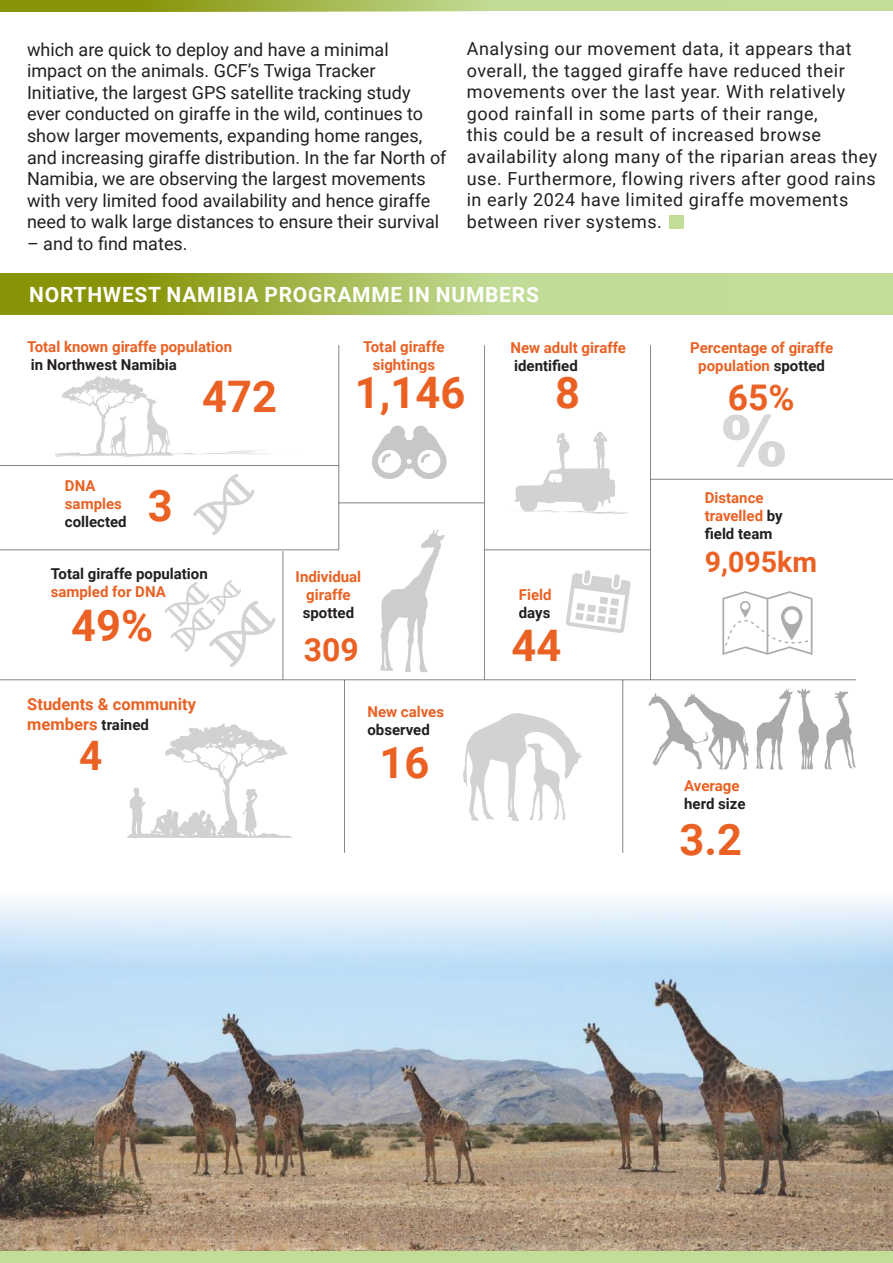
<style>
.page{position:relative;width:893px;height:1263px;background:#fff}
.page>*{position:absolute;margin:0;border:0;box-sizing:border-box;transform-origin:0 0}
.t1{font:700 43.5px "Roboto";color:#ea6123}
.t2{font:700 40.65px "Roboto";color:#ea6123}
.t3{font:700 35.4px "Roboto";color:#ea6123}
.t4{font:700 31.8px "Roboto";color:#ea6123}
.t5{font:700 28.5px "Roboto";color:#ea6123}
.t6{font:700 21px "Roboto";letter-spacing:.035em;color:#fff}
.t7{font:18px/21.6px "Roboto";color:#231f20}
.t8{font:18px/21.6px "Roboto";letter-spacing:.03em;color:#231f20}
.t9{font:700 16.5px/19.8px "Roboto";color:#ea6123}
.t10{font:700 15px/18px "Roboto";color:#ea6123;text-align:center}
.t11{font:700 15px "Roboto";color:#231f20}
.s1{color:#231f20}
.s2{font-size:15px;color:#231f20}
</style>
<div class="page">
<div style="left:0;top:273px;width:893px;height:42px;background:#c2dd98"></div>
<img style="left:0;top:900px;width:893px;height:351px">
<svg style="left:127px;top:723px;width:166px;height:115px"></svg>
<div style="left:0;top:0;width:893px;height:11px;background:#c2dd98"></div>
<div style="left:0;top:1251px;width:893px;height:12px;background:#c2dd98"></div>
<svg style="left:55px;top:375px;width:208px;height:82px"></svg>
<svg style="left:514px;top:431px;width:114px;height:83px"></svg>
<svg style="left:463px;top:713px;width:119px;height:108px"></svg>
<svg style="left:380px;top:529px;width:65px;height:143px"></svg>
<svg style="left:722px;top:591px;width:90px;height:64px"></svg>
<svg style="left:372px;top:425px;width:74px;height:54px"></svg>
<hr style="left:0;top:465px;width:339px;height:1px;background:#231f20">
<hr style="left:339px;top:503px;width:145px;height:1px;background:#231f20">
<hr style="left:283px;top:551px;width:1px;height:129px;background:#231f20">
<hr style="left:484px;top:345px;width:1px;height:335px;background:#231f20">
<hr style="left:339px;top:345px;width:1px;height:205px;background:#231f20">
<hr style="left:650px;top:345px;width:1px;height:335px;background:#231f20">
<hr style="left:344px;top:680px;width:1px;height:173px;background:#231f20">
<hr style="left:622px;top:680px;width:1px;height:173px;background:#231f20">
<hr style="left:0;top:550px;width:339px;height:1px;background:#231f20">
<hr style="left:485px;top:550px;width:165px;height:1px;background:#231f20">
<hr style="left:651px;top:479px;width:242px;height:1px;background:#231f20">
<hr style="left:0;top:679px;width:856px;height:1px;background:#231f20">
<div style="left:669px;top:216px;width:15px;height:13px;background:#c2dd98"></div>
<svg style="left:756px;top:688px;width:100px;height:81px"></svg>
<svg style="left:649px;top:693px;width:100px;height:76px"></svg>
<svg style="left:723px;top:415px;width:62px;height:52px"></svg>
<svg style="left:566px;top:570px;width:64px;height:63px"></svg>
<svg style="left:0;top:0;width:473px;height:11px;background:#9aab36"></svg>
<svg style="left:0;top:273px;width:473px;height:42px;background:#9aab36"></svg>
<svg style="left:193px;top:474px;width:61px;height:61px"></svg>
<svg style="left:164px;top:580px;width:111px;height:87px"></svg>
<p class="t7" style="left:27px;top:40px;width:421px">which are quick to deploy and have a minimal impact on the animals. GCF’s Twiga Tracker Initiative, the largest GPS satellite tracking study ever conducted on giraffe in the wild, continues to show larger movements, expanding home ranges, and increasing giraffe distribution. In the far North of Namibia, we are observing the largest movements with very limited food availability and hence giraffe need to walk large distances to ensure their survival</p>
<p class="t7" style="left:27px;top:232px;width:162px">– and to find mates.</p>
<p class="t8" style="left:467px;top:39px;width:412px">Analysing our movement data, it appears that overall, the tagged giraffe have reduced their movements over the last year. With relatively good rainfall in some parts of their range,<br>this could be a result of increased browse availability along many of the riparian areas they use. Furthermore, flowing rivers after good rains in early 2024 have limited giraffe movements between river systems.</p>
<p class="t6" style="left:29px;top:286px;width:511px">NORTHWEST NAMIBIA PROGRAMME IN NUMBERS</p>
<p class="t10" style="left:27px;top:339px;width:207px">Total known giraffe population</p>
<p class="t11" style="left:31px;top:358px;width:148px">in Northwest Namibia</p>
<p class="t10" style="left:363px;top:339px;width:83px">Total giraffe sightings</p>
<p class="t10" style="left:510px;top:340px;width:117px">New adult giraffe</p>
<p class="t11" style="left:514px;top:356px;width:65px">identified</p>
<p class="t10" style="left:690px;top:340px;width:144px">Percentage of giraffe population <span class="s1">spotted</span></p>
<h1 class="t1" style="left:202px;top:379px;width:76px">472</h1>
<h1 class="t1" style="left:555px;top:375px;width:26px">8</h1>
<h1 class="t1" style="left:355px;top:375px;width:112px">1,146</h1>
<h3 class="t3" style="left:728px;top:383px;width:68px">65%</h3>
<p class="t10" style="left:65px;top:478px;width:58px;text-align:left">DNA samples</p>
<p class="t11" style="left:65px;top:515px;width:63px">collected</p>
<h1 class="t1" style="left:148px;top:488px;width:26px">3</h1>
<p class="t11" style="left:51px;top:567px;width:159px">Total giraffe population</p>
<p class="t10" style="left:51px;top:583px;width:117px">sampled for DNA</p>
<h1 class="t1" style="left:71px;top:608px;width:84px">49%</h1>
<p class="t9" style="left:27px;top:696px;width:170px">Students &amp; community members <span class="s2">trained</span></p>
<h2 class="t2" style="left:79px;top:739px;width:25px">4</h2>
<p class="t10" style="left:296px;top:569px;width:67px">Individual giraffe</p>
<p class="t11" style="left:303px;top:607px;width:53px">spotted</p>
<h3 class="t4" style="left:304px;top:637px;width:56px">309</h3>
<p class="t10" style="left:367px;top:704px;width:78px">New calves</p>
<p class="t11" style="left:367px;top:723px;width:64px">observed</p>
<h1 class="t1" style="left:380px;top:745px;width:51px">16</h1>
<p class="t10" style="left:519px;top:586px;width:34px">Field</p>
<p class="t11" style="left:519px;top:606px;width:33px">days</p>
<h1 class="t1" style="left:512px;top:628px;width:51px">44</h1>
<p class="t10" style="left:705px;top:490px;width:79px;text-align:left">Distance travelled <span class="s1">by field team</span></p>
<h3 class="t5" style="left:705px;top:551px;width:114px">9,095km</h3>
<p class="t10" style="left:684px;top:778px;width:57px">Average</p>
<p class="t11" style="left:684px;top:798px;width:63px">herd size</p>
<h1 class="t1" style="left:679px;top:822px;width:64px">3.2</h1>
</div>
